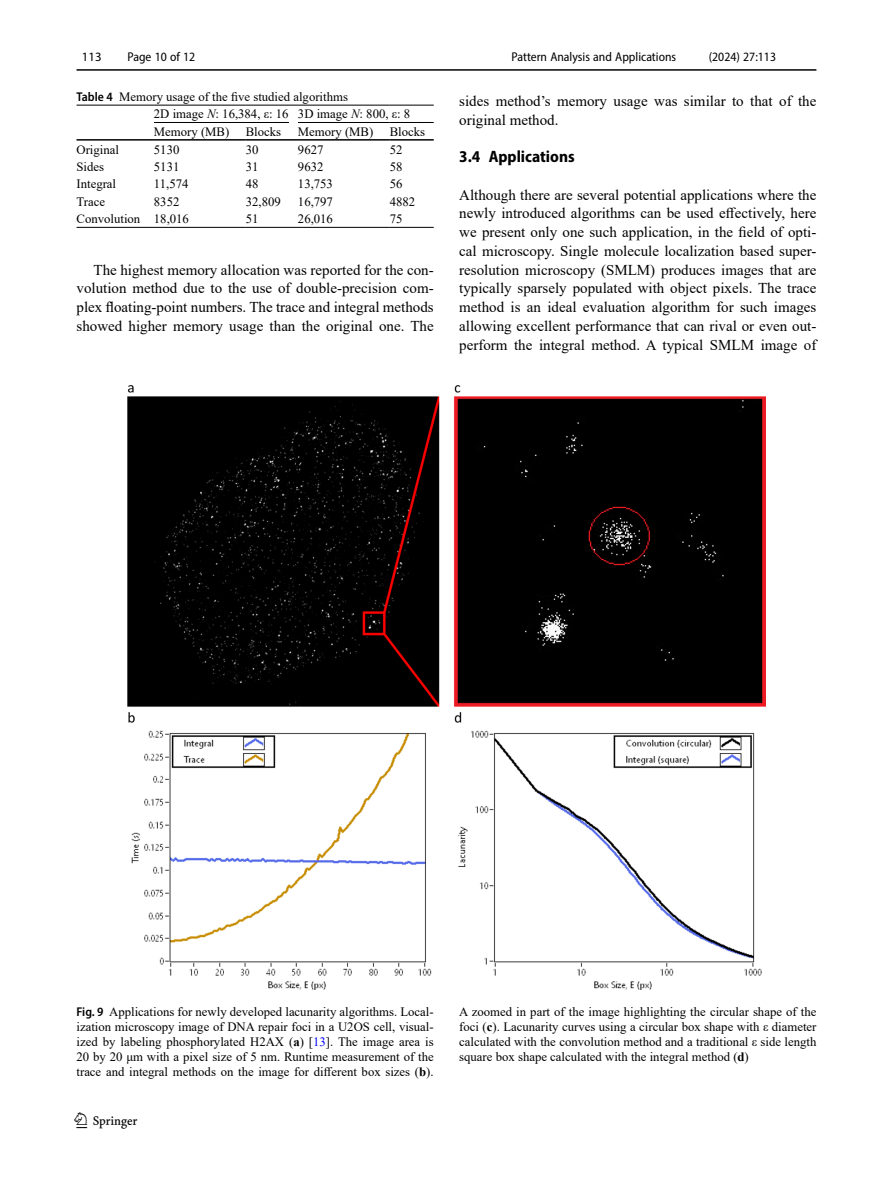
<style>
.page{position:relative;width:893px;height:1187px;background:#fff}
.page>*{position:absolute;margin:0;border:0;box-sizing:border-box;transform-origin:0 0}
.t1{font:22.5px "Springnew";color:#000}
.Head_2{font:700 semi-condensed 16.5px "Myriad Pro";color:#000}
.Body_Text{font:15px/18.8px "Times New Roman";color:#000;text-align:justify}
.Body_Text_Indent{font:15px/18.8px "Times New Roman";color:#000}
.Figure_Caption{font:12.75px/15px "Times New Roman";color:#000;text-align:justify}
.Table_Body{font:12.75px "Times New Roman";color:#000}
.t2{font:semi-condensed 12.75px "Myriad Pro";color:#000}
.Table_Head{font:12.75px "Times New Roman";color:#000}
.Table_Caption{font:12.75px "Times New Roman";color:#000}
.Table_Head_Bridge_Ru{font:12.75px "Times New Roman";color:#000}
.t3{font:12.75px "Myriad Pro";color:#000}
.s1{font-family:"Myriad Pro";font-weight:600;font-stretch:semi-condensed}
.s2{font-style:italic}
.s3{font-weight:700}
.s4{color:#00f}
</style>
<div class="page">
<hr style="left:77px;top:69px;width:739px;height:2px;background:#000">
<hr style="left:77px;top:139px;width:77px;height:2px;background:#000">
<hr style="left:154px;top:139px;width:92px;height:2px;background:#000">
<hr style="left:246px;top:139px;width:52px;height:2px;background:#000">
<hr style="left:298px;top:139px;width:92px;height:2px;background:#000">
<hr style="left:390px;top:139px;width:44px;height:2px;background:#000">
<hr style="left:77px;top:227px;width:77px;height:1px;background:#000">
<hr style="left:154px;top:227px;width:92px;height:1px;background:#000">
<hr style="left:246px;top:227px;width:52px;height:1px;background:#000">
<hr style="left:298px;top:227px;width:92px;height:1px;background:#000">
<hr style="left:390px;top:227px;width:44px;height:1px;background:#000">
<hr style="left:77px;top:105px;width:77px;height:1px;background:#000">
<hr style="left:298px;top:105px;width:92px;height:1px;background:#000">
<hr style="left:390px;top:105px;width:44px;height:1px;background:#000">
<hr style="left:298px;top:122px;width:92px;height:1px;background:#000">
<hr style="left:390px;top:122px;width:44px;height:1px;background:#000">
<hr style="left:154px;top:105px;width:92px;height:1px;background:#000">
<hr style="left:246px;top:105px;width:52px;height:1px;background:#000">
<hr style="left:154px;top:122px;width:135px;height:1px;background:#000">
<img style="left:128px;top:385px;width:637px;height:604px">
<p class="t3" style="left:82px;top:48px;width:21px">113</p>
<p class="t2" style="left:127px;top:49px;width:69px">Page 10 of 12</p>
<p class="Table_Caption" style="left:77px;top:88px;width:273px"><span class="s1">Table 4</span> Memory usage of the five studied algorithms</p>
<p class="Table_Head_Bridge_Ru" style="left:154px;top:105px;width:136px">2D image <span class="s2">N</span>: 16,384, ε: 16</p>
<p class="Table_Head" style="left:298px;top:105px;width:114px">3D image <span class="s2">N</span>: 800, ε: 8</p>
<p class="Table_Head" style="left:154px;top:122px;width:77px">Memory (MB)</p>
<p class="Table_Head" style="left:246px;top:122px;width:37px">Blocks</p>
<p class="Table_Head" style="left:298px;top:122px;width:77px">Memory (MB)</p>
<p class="Table_Head" style="left:390px;top:122px;width:37px">Blocks</p>
<p class="Table_Body" style="left:77px;top:140px;width:44px">Original</p>
<p class="Table_Body" style="left:154px;top:140px;width:27px">5130</p>
<p class="Table_Body" style="left:246px;top:140px;width:14px">30</p>
<p class="Table_Body" style="left:298px;top:140px;width:27px">9627</p>
<p class="Table_Body" style="left:390px;top:140px;width:14px">52</p>
<p class="Table_Body" style="left:77px;top:158px;width:29px">Sides</p>
<p class="Table_Body" style="left:154px;top:158px;width:27px">5131</p>
<p class="Table_Body" style="left:246px;top:158px;width:14px">31</p>
<p class="Table_Body" style="left:298px;top:158px;width:27px">9632</p>
<p class="Table_Body" style="left:390px;top:158px;width:14px">58</p>
<p class="Table_Body" style="left:77px;top:175px;width:41px">Integral</p>
<p class="Table_Body" style="left:154px;top:175px;width:36px">11,574</p>
<p class="Table_Body" style="left:246px;top:175px;width:14px">48</p>
<p class="Table_Body" style="left:298px;top:175px;width:37px">13,753</p>
<p class="Table_Body" style="left:390px;top:175px;width:14px">56</p>
<p class="Table_Body" style="left:77px;top:192px;width:30px">Trace</p>
<p class="Table_Body" style="left:154px;top:192px;width:27px">8352</p>
<p class="Table_Body" style="left:246px;top:192px;width:37px">32,809</p>
<p class="Table_Body" style="left:298px;top:192px;width:37px">16,797</p>
<p class="Table_Body" style="left:390px;top:192px;width:27px">4882</p>
<p class="Table_Body" style="left:77px;top:210px;width:65px">Convolution</p>
<p class="Table_Body" style="left:154px;top:210px;width:37px">18,016</p>
<p class="Table_Body" style="left:246px;top:210px;width:14px">51</p>
<p class="Table_Body" style="left:298px;top:210px;width:37px">26,016</p>
<p class="Table_Body" style="left:390px;top:210px;width:14px">75</p>
<p class="Body_Text_Indent" style="left:77px;top:260px;width:359px;text-align:justify;text-indent:17px">The highest memory allocation was reported for the con&shy;volution method due to the use of double-precision com&shy;plex floating-point numbers. The trace and integral methods showed higher memory usage than the original one. The</p>
<p class="t2" style="left:511px;top:49px;width:166px">Pattern Analysis and Applications</p>
<p class="t2" style="left:709px;top:49px;width:69px">(2024) 27:113</p>
<p class="Body_Text_Indent" style="left:459px;top:91px;width:359px">sides method’s memory usage was similar to that of the original method.</p>
<p class="Head_2" style="left:459px;top:146px;width:117px">3.4 Applications</p>
<p class="Body_Text" style="left:459px;top:185px;width:359px">Although there are several potential applications where the newly introduced algorithms can be used effectively, here we present only one such application, in the field of opti&shy;cal microscopy. Single molecule localization based super&shy;resolution microscopy (SMLM) produces images that are typically sparsely populated with object pixels. The trace method is an ideal evaluation algorithm for such images allowing excellent performance that can rival or even out&shy;perform the integral method. A typical SMLM image of</p>
<p class="Figure_Caption" style="left:77px;top:1003px;width:359px"><span class="s1">Fig. 9</span> Applications for newly developed lacunarity algorithms. Local&shy;ization microscopy image of DNA repair foci in a U2OS cell, visual&shy;ized by labeling phosphorylated H2AX (<span class="s3">a</span>) [<span class="s4">13</span>]. The image area is 20 by 20 μm with a pixel size of 5 nm. Runtime measurement of the trace and integral methods on the image for different box sizes (<span class="s3">b</span>).</p>
<p class="Figure_Caption" style="left:459px;top:1003px;width:359px">A zoomed in part of the image highlighting the circular shape of the foci (<span class="s3">c</span>). Lacunarity curves using a circular box shape with ε diameter calculated with the convolution method and a traditional ε side length square box shape calculated with the integral method (<span class="s3">d</span>)</p>
<h1 class="t1" style="left:77px;top:1107px;width:63px">1 3</h1>
</div>
